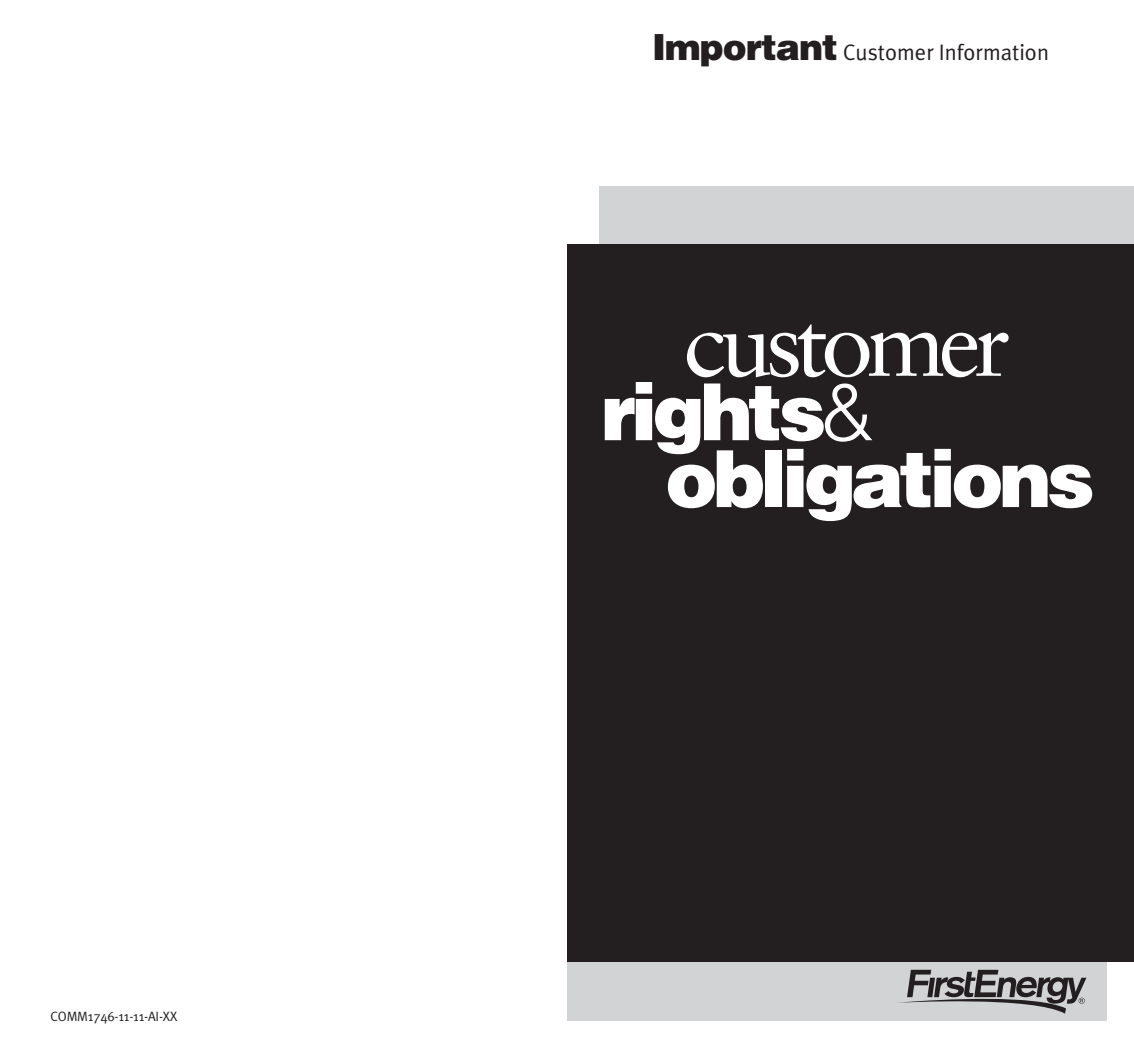
<style>
.page{position:relative;width:1134px;height:1053px;background:#fff}
.page>*{position:absolute;margin:0;border:0;box-sizing:border-box;transform-origin:0 0}
.t1{font:94.5px "Sabon";letter-spacing:-.07em;color:#fff}
.t2{font:900 78.75px/66.8px "Helvetica";letter-spacing:-.06em;color:#fff}
.t3{font:22.5px "Meta Plus Normal";color:#231f20}
.t4{font:13.5px "Meta Plus Normal";letter-spacing:-.01em;color:#231f20}
.s1{font-family:"Helvetica";font-weight:900;font-size:36px}
.s2{font-weight:300}
</style>
<div class="page">
<div style="left:567px;top:957px;width:540px;height:64px;background:#d1d3d4"></div>
<div style="left:600px;top:186px;width:534px;height:76px;background:#d1d3d4"></div>
<div style="left:567px;top:245px;width:567px;height:717px;background:#231f20"></div>
<svg style="left:899px;top:970px;width:187px;height:44px"></svg>
<p class="t4" style="left:51px;top:1008px;width:128px">COMM1746-11-11-AI-XX</p>
<p class="t3" style="left:652px;top:39px;width:398px"><span class="s1">Important</span> Customer Information</p>
<h1 class="t1" style="left:685px;top:287px;width:328px">customer</h1>
<h2 class="t2" style="left:665px;top:376px;width:431px;text-indent:-64px">rights<span class="s2">&amp; </span>obligations</h2>
</div>
